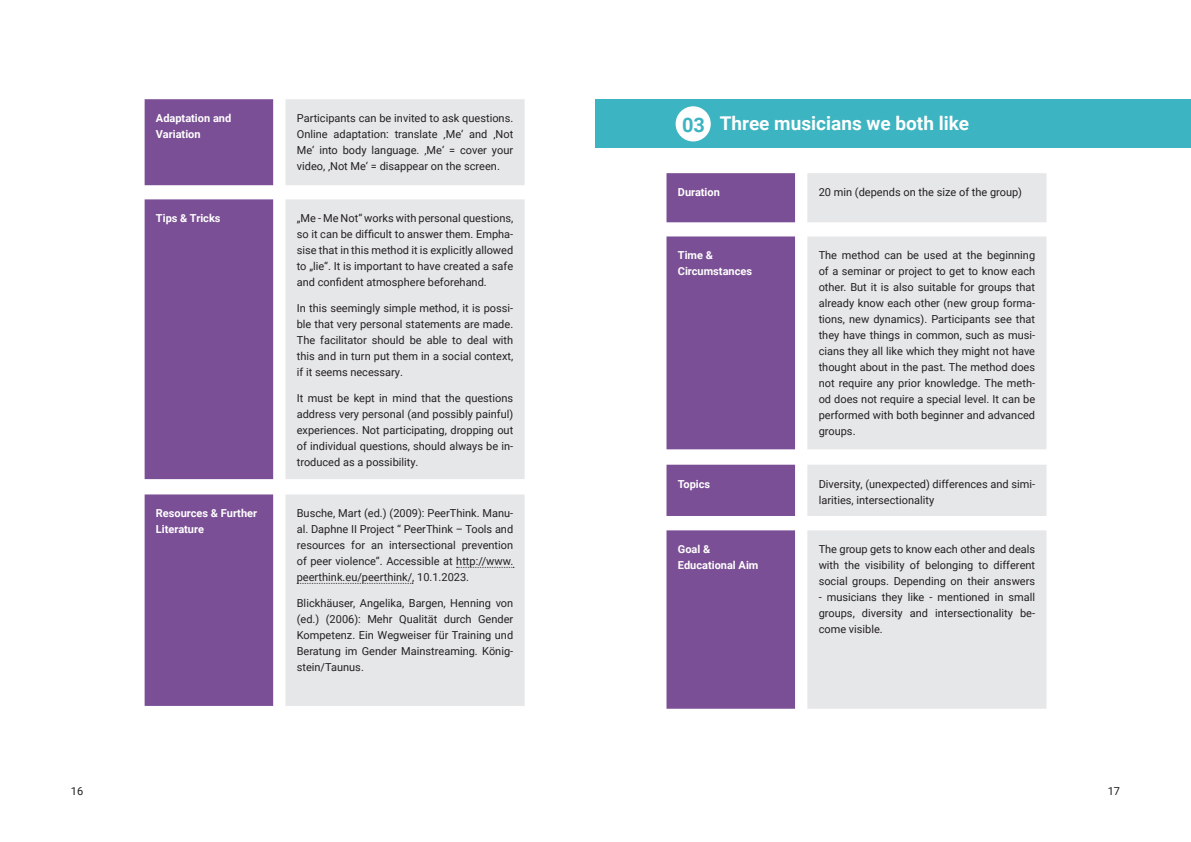
<style>
.page{position:relative;width:1191px;height:842px;background:#fff}
.page>*{position:absolute;margin:0;border:0;box-sizing:border-box;transform-origin:0 0}
.t1{font:700 20px "Roboto";color:#3db4c1}
.t2{font:700 19px "Roboto";color:#fff}
.t3{font:11px/16px "Roboto";color:#231f20;text-align:justify}
.t4{font:700 11px/16px "Roboto";color:#fff}
</style>
<div class="page">
<div style="left:145px;top:99px;width:128px;height:607px;background:#7a4f95"></div>
<div style="left:285px;top:99px;width:239px;height:607px;background:#e6e7e9"></div>
<svg style="left:456px;top:567px;width:58px;height:1px"></svg>
<svg style="left:297px;top:583px;width:116px;height:1px"></svg>
<div style="left:595px;top:99px;width:596px;height:48px;background:#3db4c1"></div>
<svg style="left:666px;top:173px;width:129px;height:536px;background:#855e9e"></svg>
<svg style="left:807px;top:173px;width:239px;height:536px;background:#e8e9ea"></svg>
<div style="left:675px;top:106px;width:36px;height:35px;background:#fff;border-radius:50%"></div>
<p class="t4" style="left:156px;top:110px;width:77px">Adaptation and<br>Variation</p>
<p class="t3" style="left:297px;top:110px;width:218px">Participants can be invited to ask questions.<br>Online adaptation: translate ‚Me‘ and ‚Not Me‘ into body language. ‚Me‘ = cover your video, ‚Not Me‘ = disappear on the screen.</p>
<p class="t4" style="left:156px;top:210px;width:66px">Tips &amp; Tricks</p>
<p class="t3" style="left:297px;top:210px;width:218px">„Me - Me Not“ works with personal questions, so it can be difficult to answer them. Empha&shy;sise that in this method it is explicitly allowed to „lie“. It is important to have created a safe and confident atmosphere beforehand.</p>
<p class="t3" style="left:297px;top:300px;width:218px">In this seemingly simple method, it is possi&shy;ble that very personal statements are made.<br>The facilitator should be able to deal with this and in turn put them in a social context, if it seems necessary.</p>
<p class="t3" style="left:297px;top:390px;width:218px">It must be kept in mind that the questions address very personal (and possibly painful) experiences. Not participating, dropping out of individual questions, should always be in&shy;troduced as a possibility.</p>
<p class="t4" style="left:156px;top:505px;width:103px">Resources &amp; Further<br>Literature</p>
<p class="t3" style="left:297px;top:505px;width:218px">Busche, Mart (ed.) (2009): PeerThink. Manu&shy;al. Daphne II Project “ PeerThink – Tools and resources for an intersectional prevention of peer violence”. Accessible at http://www. peerthink.eu/peerthink/, 10.1.2023.</p>
<p class="t3" style="left:297px;top:595px;width:218px">Blickhäuser, Angelika, Bargen, Henning von (ed.) (2006): Mehr Qualität durch Gender Kompetenz. Ein Wegweiser für Training und Beratung im Gender Mainstreaming. König&shy;stein/Taunus.</p>
<h1 class="t1" style="left:682px;top:111px;width:24px">03</h1>
<h2 class="t2" style="left:719px;top:110px;width:251px">Three musicians we both like</h2>
<p class="t4" style="left:678px;top:184px;width:44px">Duration</p>
<p class="t3" style="left:818px;top:184px;width:205px">20 min (depends on the size of the group)</p>
<p class="t4" style="left:678px;top:247px;width:76px">Time &amp;<br>Circumstances</p>
<p class="t3" style="left:818px;top:247px;width:218px">The method can be used at the beginning of a seminar or project to get to know each other. But it is also suitable for groups that already know each other (new group forma&shy;tions, new dynamics). Participants see that they have things in common, such as musi&shy;cians they all like which they might not have thought about in the past. The method does not require any prior knowledge. The meth&shy;od does not require a special level. It can be performed with both beginner and advanced groups.</p>
<p class="t4" style="left:678px;top:475px;width:34px">Topics</p>
<p class="t3" style="left:818px;top:475px;width:218px">Diversity, (unexpected) differences and simi&shy;larities, intersectionality</p>
<p class="t4" style="left:678px;top:541px;width:82px">Goal &amp;<br>Educational Aim</p>
<p class="t3" style="left:818px;top:541px;width:218px">The group gets to know each other and deals with the visibility of belonging to different social groups. Depending on their answers</p>
<p class="t3" style="left:818px;top:589px;width:218px">- musicians they like - mentioned in small groups, diversity and intersectionality be&shy;come visible.</p>
<p class="t3" style="left:71px;top:783px;width:14px">16</p>
<p class="t3" style="left:1107px;top:783px;width:14px">17</p>
</div>
